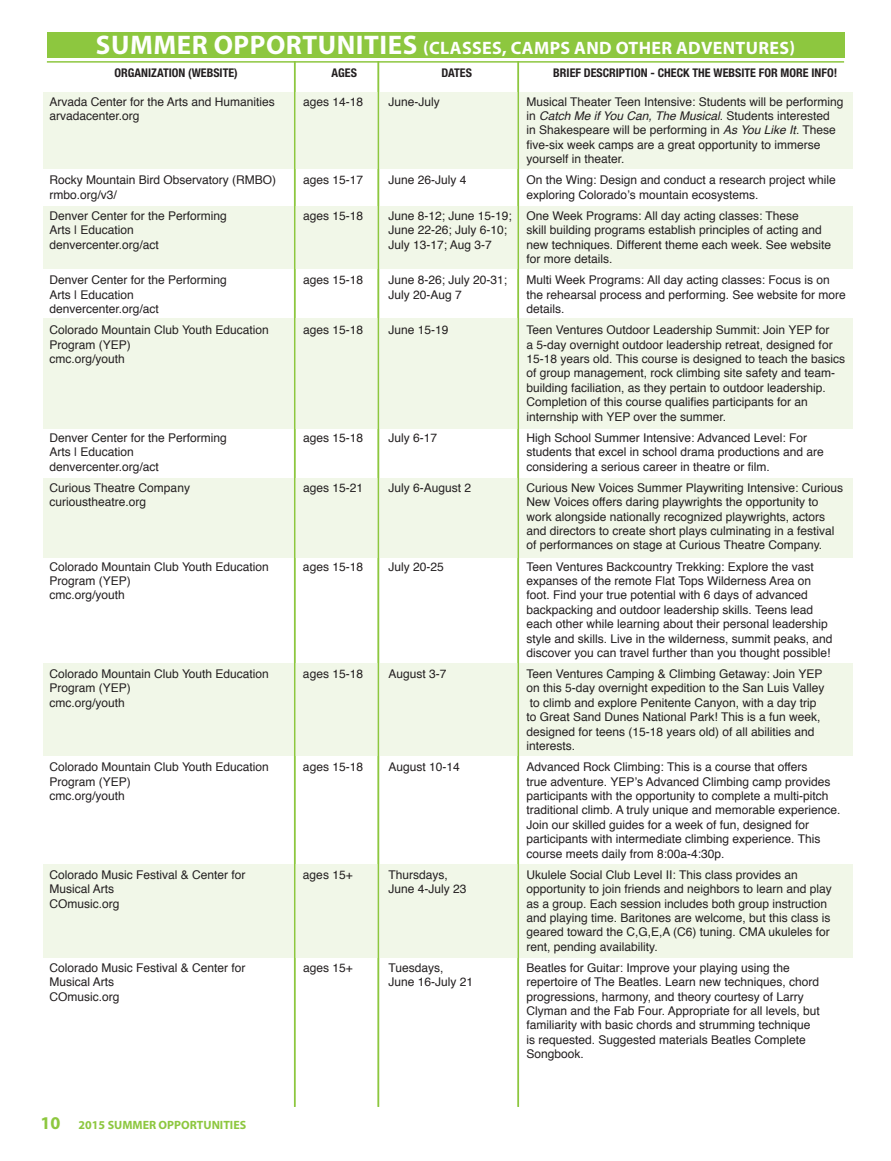
<style>
.page{position:relative;width:891px;height:1161px;background:#fff}
.page>*{position:absolute;margin:0;border:0;box-sizing:border-box;transform-origin:0 0}
.t1{font:700 18px "Myriad Pro";letter-spacing:.02em;color:#fff}
.t2{font:12px/14.4px "Helvetica";color:#231f20}
.t3{font:700 condensed 12px "Helvetica Neue LT Std";color:#231f20}
.t4{font:700 12px "Myriad Pro";color:#8dc73f}
.s1{font-size:27px}
.s2{font-style:italic}
.s3{font-size:18px}
</style>
<div class="page">
<div style="left:47px;top:32px;width:797px;height:26px;background:#8dc73f"></div>
<hr style="left:47px;top:61px;width:797px;height:2px;background:#8dc73f">
<div style="left:43px;top:864px;width:810px;height:93px;background:#f1f7e8"></div>
<div style="left:43px;top:664px;width:810px;height:92px;background:#f1f7e8"></div>
<div style="left:43px;top:478px;width:810px;height:80px;background:#f1f7e8"></div>
<div style="left:43px;top:318px;width:810px;height:110px;background:#f1f7e8"></div>
<div style="left:43px;top:206px;width:810px;height:62px;background:#f1f7e8"></div>
<div style="left:43px;top:93px;width:810px;height:76px;background:#f1f7e8"></div>
<hr style="left:294px;top:61px;width:1px;height:1046px;background:#8dc73f">
<hr style="left:378px;top:61px;width:1px;height:1046px;background:#8dc73f">
<hr style="left:518px;top:61px;width:1px;height:1046px;background:#8dc73f">
<h1 class="t1" style="left:96px;top:38px;width:701px"><span class="s1">SUMMER OPPORTUNITIES</span> (CLASSES, CAMPS AND OTHER ADVENTURES)</h1>
<p class="t3" style="left:115px;top:66px;width:125px">ORGANIZATION (WEBSITE)</p>
<p class="t3" style="left:332px;top:66px;width:27px">AGES</p>
<p class="t3" style="left:442px;top:66px;width:32px">DATES</p>
<p class="t3" style="left:553px;top:66px;width:286px">BRIEF DESCRIPTION - CHECK THE WEBSITE FOR MORE INFO!</p>
<p class="t2" style="left:50px;top:95px;width:227px">Arvada Center for the Arts and Humanities</p>
<p class="t2" style="left:303px;top:95px;width:62px">ages 14-18</p>
<p class="t2" style="left:389px;top:95px;width:53px">June-July</p>
<p class="t2" style="left:526px;top:95px;width:319px">Musical Theater Teen Intensive: Students will be performing</p>
<p class="t2" style="left:50px;top:109px;width:92px">arvadacenter.org</p>
<p class="t2" style="left:527px;top:109px;width:311px">in <span class="s2">Catch Me if You Can, The Musical</span>. Students interested in Shakespeare will be performing in <span class="s2">As You Like It</span>. These five-six week camps are a great opportunity to immerse yourself in theater.</p>
<p class="t2" style="left:50px;top:173px;width:228px">Rocky Mountain Bird Observatory (RMBO)</p>
<p class="t2" style="left:303px;top:173px;width:62px">ages 15-17</p>
<p class="t2" style="left:389px;top:173px;width:80px">June 26-July 4</p>
<p class="t2" style="left:527px;top:173px;width:311px">On the Wing: Design and conduct a research project while</p>
<p class="t2" style="left:50px;top:188px;width:69px">rmbo.org/v3/</p>
<p class="t2" style="left:527px;top:188px;width:234px">exploring Colorado’s mountain ecosystems.</p>
<p class="t2" style="left:50px;top:209px;width:179px">Denver Center for the Performing</p>
<p class="t2" style="left:303px;top:209px;width:62px">ages 15-18</p>
<p class="t2" style="left:389px;top:209px;width:412px">June 8-12; June 15-19; One Week Programs: All day acting classes: These</p>
<p class="t2" style="left:50px;top:223px;width:86px">Arts | Education</p>
<p class="t2" style="left:389px;top:223px;width:120px">June 22-26; July 6-10;</p>
<p class="t2" style="left:527px;top:223px;width:297px">skill building programs establish principles of acting and</p>
<p class="t2" style="left:50px;top:238px;width:111px">denvercenter.org/act</p>
<p class="t2" style="left:389px;top:238px;width:105px">July 13-17; Aug 3-7</p>
<p class="t2" style="left:527px;top:238px;width:306px">new techniques. Different theme each week. See website for more details.</p>
<p class="t2" style="left:50px;top:273px;width:179px">Denver Center for the Performing</p>
<p class="t2" style="left:303px;top:273px;width:62px">ages 15-18</p>
<p class="t2" style="left:389px;top:273px;width:120px">June 8-26; July 20-31;</p>
<p class="t2" style="left:527px;top:273px;width:305px">Multi Week Programs: All day acting classes: Focus is on</p>
<p class="t2" style="left:50px;top:288px;width:86px">Arts | Education</p>
<p class="t2" style="left:389px;top:288px;width:75px">July 20-Aug 7</p>
<p class="t2" style="left:527px;top:288px;width:321px">the rehearsal process and performing. See website for more</p>
<p class="t2" style="left:50px;top:302px;width:111px">denvercenter.org/act</p>
<p class="t2" style="left:527px;top:302px;width:40px">details.</p>
<p class="t2" style="left:50px;top:323px;width:221px">Colorado Mountain Club Youth Education</p>
<p class="t2" style="left:303px;top:323px;width:62px">ages 15-18</p>
<p class="t2" style="left:389px;top:323px;width:62px">June 15-19</p>
<p class="t2" style="left:527px;top:323px;width:305px">Teen Ventures Outdoor Leadership Summit: Join YEP for</p>
<p class="t2" style="left:50px;top:338px;width:83px">Program (YEP)</p>
<p class="t2" style="left:527px;top:338px;width:308px">a 5-day overnight outdoor leadership retreat, designed for</p>
<p class="t2" style="left:50px;top:352px;width:77px">cmc.org/youth</p>
<p class="t2" style="left:527px;top:352px;width:320px">15-18 years old. This course is designed to teach the basics of group management, rock climbing site safety and team&shy;building faciliation, as they pertain to outdoor leadership.<br>Completion of this course qualifies participants for an internship with YEP over the summer.</p>
<p class="t2" style="left:50px;top:431px;width:179px">Denver Center for the Performing</p>
<p class="t2" style="left:303px;top:431px;width:62px">ages 15-18</p>
<p class="t2" style="left:389px;top:431px;width:50px">July 6-17</p>
<p class="t2" style="left:527px;top:431px;width:282px">High School Summer Intensive: Advanced Level: For</p>
<p class="t2" style="left:50px;top:445px;width:86px">Arts | Education</p>
<p class="t2" style="left:527px;top:445px;width:299px">students that excel in school drama productions and are</p>
<p class="t2" style="left:50px;top:460px;width:111px">denvercenter.org/act</p>
<p class="t2" style="left:527px;top:460px;width:245px">considering a serious career in theatre or film.</p>
<p class="t2" style="left:50px;top:481px;width:142px">Curious Theatre Company</p>
<p class="t2" style="left:303px;top:481px;width:62px">ages 15-21</p>
<p class="t2" style="left:389px;top:481px;width:84px">July 6-August 2</p>
<p class="t2" style="left:527px;top:481px;width:318px">Curious New Voices Summer Playwriting Intensive: Curious</p>
<p class="t2" style="left:50px;top:495px;width:98px">curioustheatre.org</p>
<p class="t2" style="left:527px;top:495px;width:310px">New Voices offers daring playwrights the opportunity to work alongside nationally recognized playwrights, actors and directors to create short plays culminating in a festival of performances on stage at Curious Theatre Company.</p>
<p class="t2" style="left:50px;top:559px;width:221px">Colorado Mountain Club Youth Education</p>
<p class="t2" style="left:303px;top:559px;width:62px">ages 15-18</p>
<p class="t2" style="left:388px;top:559px;width:57px">July 20-25</p>
<p class="t2" style="left:527px;top:559px;width:289px">Teen Ventures Backcountry Trekking: Explore the vast</p>
<p class="t2" style="left:50px;top:574px;width:83px">Program (YEP)</p>
<p class="t2" style="left:527px;top:574px;width:286px">expanses of the remote Flat Tops Wilderness Area on</p>
<p class="t2" style="left:50px;top:588px;width:77px">cmc.org/youth</p>
<p class="t2" style="left:527px;top:588px;width:308px">foot. Find your true potential with 6 days of advanced backpacking and outdoor leadership skills. Teens lead each other while learning about their personal leadership style and skills. Live in the wilderness, summit peaks, and discover you can travel further than you thought possible!</p>
<p class="t2" style="left:50px;top:667px;width:221px">Colorado Mountain Club Youth Education</p>
<p class="t2" style="left:303px;top:667px;width:62px">ages 15-18</p>
<p class="t2" style="left:388px;top:667px;width:60px">August 3-7</p>
<p class="t2" style="left:527px;top:667px;width:297px">Teen Ventures Camping &amp; Climbing Getaway: Join YEP</p>
<p class="t2" style="left:50px;top:681px;width:83px">Program (YEP)</p>
<p class="t2" style="left:527px;top:681px;width:299px">on this 5-day overnight expedition to the San Luis Valley</p>
<p class="t2" style="left:50px;top:696px;width:77px">cmc.org/youth</p>
<p class="t2" style="left:527px;top:696px;width:295px">to climb and explore Penitente Canyon, with a day trip to Great Sand Dunes National Park! This is a fun week, designed for teens (15-18 years old) of all abilities and interests.</p>
<p class="t2" style="left:50px;top:760px;width:221px">Colorado Mountain Club Youth Education</p>
<p class="t2" style="left:303px;top:760px;width:62px">ages 15-18</p>
<p class="t2" style="left:388px;top:760px;width:73px">August 10-14</p>
<p class="t2" style="left:526px;top:760px;width:283px">Advanced Rock Climbing: This is a course that offers</p>
<p class="t2" style="left:50px;top:775px;width:83px">Program (YEP)</p>
<p class="t2" style="left:527px;top:775px;width:305px">true adventure. YEP’s Advanced Climbing camp provides</p>
<p class="t2" style="left:50px;top:789px;width:77px">cmc.org/youth</p>
<p class="t2" style="left:526px;top:789px;width:316px">participants with the opportunity to complete a multi-pitch traditional climb. A truly unique and memorable experience.<br>Join our skilled guides for a week of fun, designed for participants with intermediate climbing experience. This course meets daily from 8:00a-4:30p.</p>
<p class="t2" style="left:49px;top:868px;width:198px">Colorado Music Festival &amp; Center for</p>
<p class="t2" style="left:303px;top:868px;width:51px">ages 15+</p>
<p class="t2" style="left:388px;top:868px;width:61px">Thursdays,</p>
<p class="t2" style="left:526px;top:868px;width:273px">Ukulele Social Club Level II: This class provides an</p>
<p class="t2" style="left:49px;top:882px;width:66px">Musical Arts</p>
<p class="t2" style="left:388px;top:882px;width:80px">June 4-July 23</p>
<p class="t2" style="left:526px;top:882px;width:307px">opportunity to join friends and neighbors to learn and play</p>
<p class="t2" style="left:49px;top:896px;width:72px">COmusic.org</p>
<p class="t2" style="left:526px;top:896px;width:306px">as a group. Each session includes both group instruction and playing time. Baritones are welcome, but this class is geared toward the C,G,E,A (C6) tuning. CMA ukuleles for rent, pending availability.</p>
<p class="t2" style="left:50px;top:961px;width:198px">Colorado Music Festival &amp; Center for</p>
<p class="t2" style="left:303px;top:961px;width:51px">ages 15+</p>
<p class="t2" style="left:389px;top:961px;width:56px">Tuesdays,</p>
<p class="t2" style="left:527px;top:961px;width:265px">Beatles for Guitar: Improve your playing using the</p>
<p class="t2" style="left:50px;top:975px;width:66px">Musical Arts</p>
<p class="t2" style="left:389px;top:975px;width:86px">June 16-July 21</p>
<p class="t2" style="left:527px;top:975px;width:294px">repertoire of The Beatles. Learn new techniques, chord</p>
<p class="t2" style="left:50px;top:990px;width:72px">COmusic.org</p>
<p class="t2" style="left:527px;top:990px;width:295px">progressions, harmony, and theory courtesy of Larry Clyman and the Fab Four. Appropriate for all levels, but familiarity with basic chords and strumming technique is requested. Suggested materials Beatles Complete Songbook.</p>
<p class="t4" style="left:40px;top:1119px;width:207px"><span class="s3">10</span> 2015 SUMMER OPPORTUNITIES</p>
</div>
